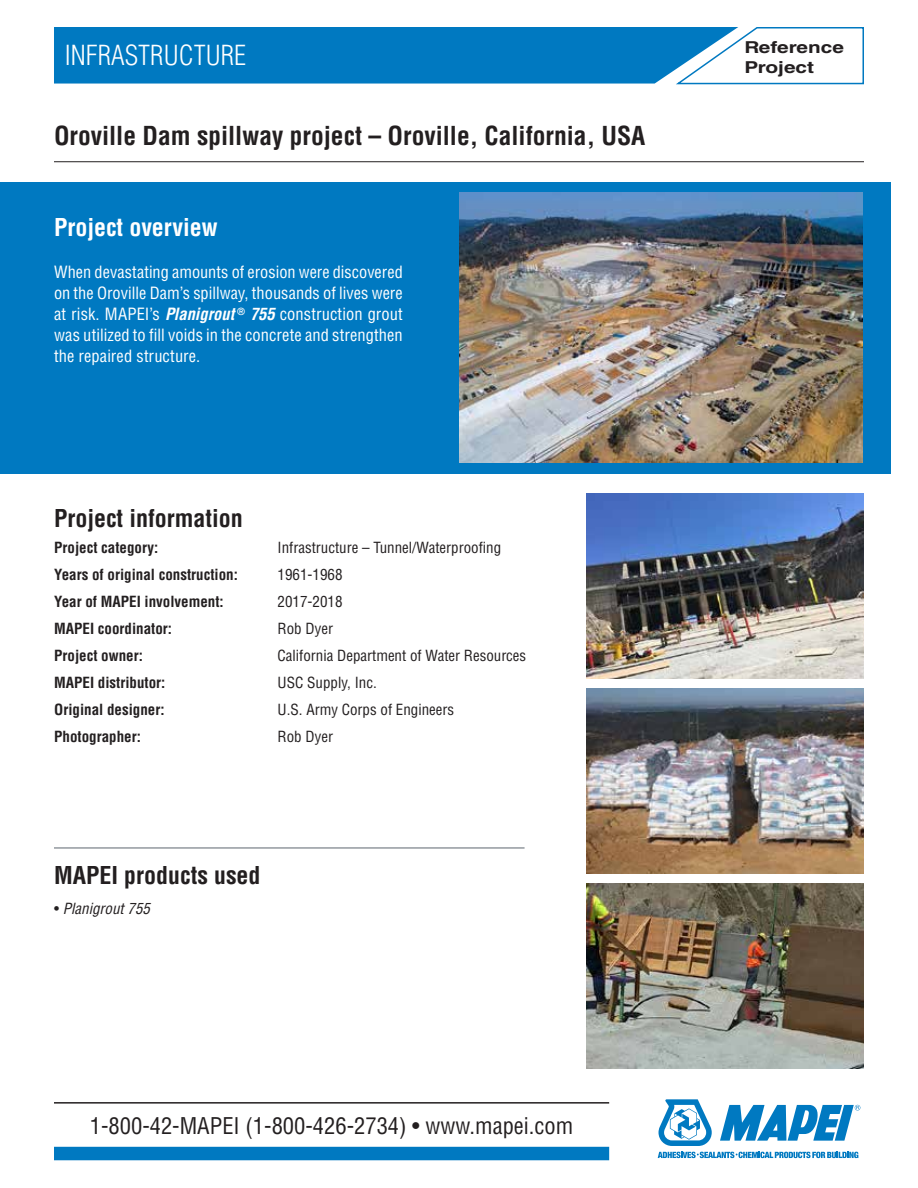
<style>
.page{position:relative;width:918px;height:1188px;background:#fff}
.page>*{position:absolute;margin:0;border:0;box-sizing:border-box;transform-origin:0 0}
.t1{font:300 condensed 27px "Helvetica LT Std";color:#fff}
.t2{font:700 condensed 25.5px "Helvetica LT Std";color:#231f20}
.t3{font:700 condensed 24px "Helvetica LT Std";color:#231f20}
.t4{font:700 condensed 24px "Helvetica LT Std";color:#fff}
.t5{font:condensed 22.5px "Helvetica LT Std";color:#231f20}
.t6{font:condensed 16.5px/21px "Helvetica LT Std";letter-spacing:.005em;color:#fff;text-align:justify}
.t7{font:700 16.5px/19.6px "Helvetica LT Std";color:#231f20;scale:1.27 1}
.t8{font:700 condensed 15px/27px "Helvetica LT Std";color:#231f20}
.t9{font:condensed 15px/27px "Helvetica LT Std";color:#231f20}
.t10{font:italic condensed 15px "Helvetica LT Std";color:#231f20}
.s1{font-weight:700;font-style:italic}
.s2{font-style:normal}
</style>
<div class="page">
<div style="left:0;top:182px;width:891px;height:291px;background:#0079c1"></div>
<hr style="left:54px;top:161px;width:810px;height:1px;background:#231f20">
<hr style="left:54px;top:848px;width:471px;height:1px;background:#5d666f">
<svg style="left:54px;top:27px;width:810px;height:58px"></svg>
<hr style="left:54px;top:1102px;width:555px;height:2px;background:#231f20">
<div style="left:54px;top:1147px;width:555px;height:13px;background:#0079c1"></div>
<svg style="left:658px;top:1152px;width:200px;height:6px"></svg>
<svg style="left:659px;top:1099px;width:53px;height:47px"></svg>
<svg style="left:720px;top:1105px;width:140px;height:36px"></svg>
<img style="left:459px;top:192px;width:403px;height:270px">
<img style="left:586px;top:883px;width:278px;height:185px">
<img style="left:586px;top:494px;width:278px;height:185px">
<img style="left:586px;top:689px;width:278px;height:184px">
<h1 class="t1" style="left:65px;top:38px;width:183px">INFRASTRUCTURE</h1>
<h2 class="t2" style="left:54px;top:120px;width:593px">Oroville Dam spillway project – Oroville, California, USA</h2>
<h3 class="t4" style="left:54px;top:212px;width:165px">Project overview</h3>
<p class="t6" style="left:54px;top:262px;width:350px">When devastating amounts of erosion were discovered on the Oroville Dam’s spillway, thousands of lives were at risk. MAPEI’s <span class="s1">Planigrout</span> <sup>®</sup> <span class="s1">755</span> construction grout was utilized to fill voids in the concrete and strengthen the repaired structure.</p>
<h3 class="t3" style="left:54px;top:504px;width:190px">Project information</h3>
<p class="t8" style="left:54px;top:533px;width:185px">Project category:<br>Years of original construction:<br>Year of MAPEI involvement:<br>MAPEI coordinator:<br>Project owner:<br>MAPEI distributor:<br>Original designer:<br>Photographer:</p>
<p class="t9" style="left:278px;top:533px;width:250px">Infrastructure – Tunnel/Waterproofing<br>1961-1968<br>2017-2018<br>Rob Dyer<br>California Department of Water Resources<br>USC Supply, Inc.<br>U.S. Army Corps of Engineers<br>Rob Dyer</p>
<h3 class="t3" style="left:54px;top:861px;width:208px">MAPEI products used</h3>
<p class="t10" style="left:54px;top:899px;width:97px"><span class="s2">•</span> Planigrout 755</p>
<h3 class="t5" style="left:90px;top:1112px;width:485px">1-800-42-MAPEI (1-800-426-2734) • www.mapei.com</h3>
<p class="t7" style="left:744px;top:37px;width:80px">Reference<br>Project</p>
</div>
